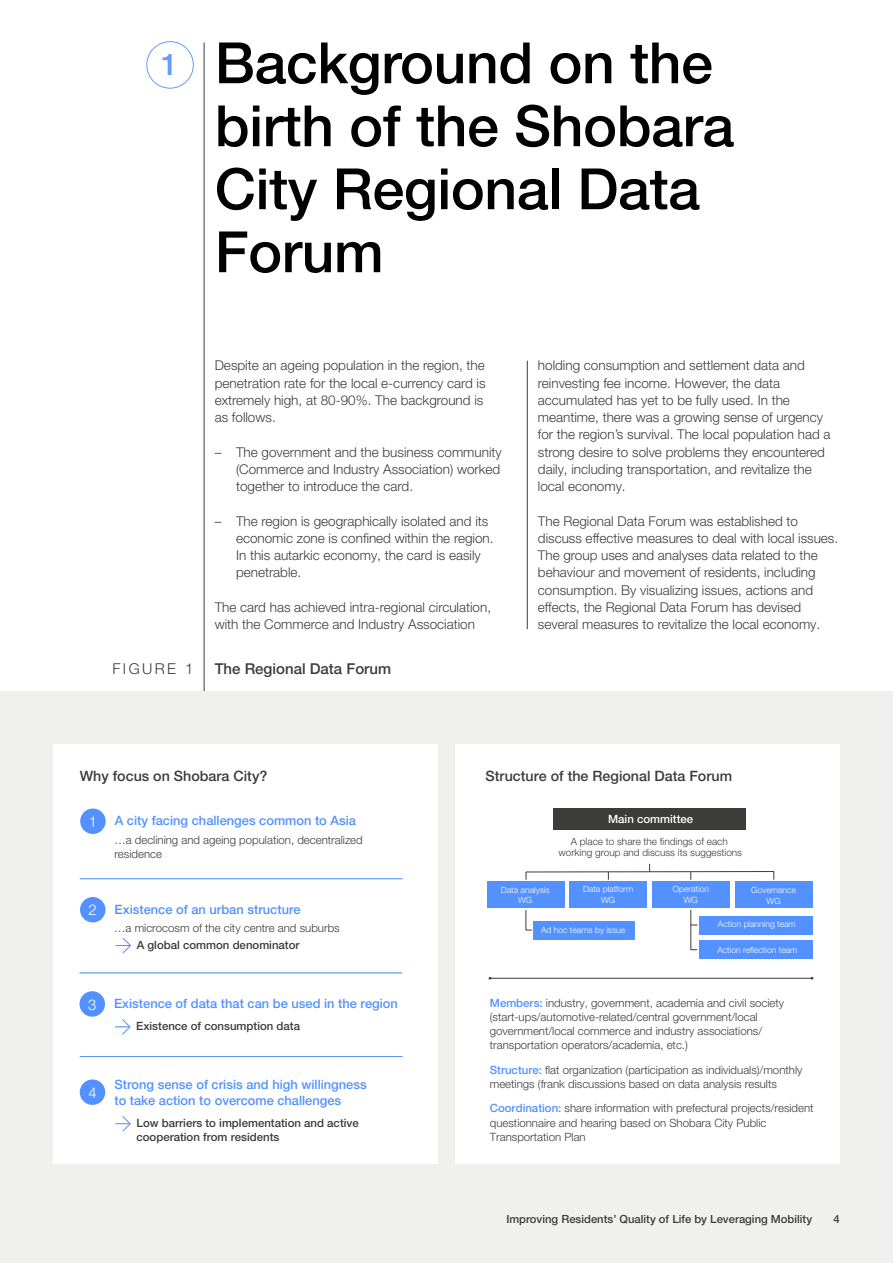
<style>
.page{position:relative;width:893px;height:1263px;background:#fff}
.page>*{position:absolute;margin:0;border:0;box-sizing:border-box;transform-origin:0 0}
.t1{font:500 57px/63px "Helvetica Neue LT Pro";letter-spacing:-.005em;color:#000}
.t2{font:500 30px "Helvetica Neue LT Pro";color:#639cff}
.t3{font:500 15px "Helvetica Neue LT Pro";color:#3c3c3b}
.t4{font:300 15px "Helvetica Neue LT Pro";letter-spacing:.16em;color:#3c3c3b}
.t5{font:300 14.85px "Helvetica Neue LT Pro";color:#fff}
.t6{font:500 14.25px "Helvetica Neue LT Pro";color:#3d3c3b}
.t7{font:300 13.5px/17.2px "Helvetica Neue LT Pro";color:#3c3c3b}
.t8{font:500 12.9px/15.5px "Helvetica Neue LT Pro";color:#5291ff}
.t9{font:300 11.4px/14.2px "Helvetica Neue LT Pro";color:#3d3c3b}
.t10{font:500 11.4px/13.6px "Helvetica Neue LT Pro";color:#3d3c3b}
.t11{font:500 11.4px "Helvetica Neue LT Pro";color:#fff}
.t12{font:500 11.25px "Helvetica Neue LT Pro";color:#3c3c3b}
.t13{font:300 10.05px/11.6px "Helvetica Neue LT Pro";color:#3d3c3b;text-align:center}
.t14{font:300 8.55px/10.6px "Helvetica Neue LT Pro";color:#fff;text-align:center}
.s1{font-weight:300;font-size:14.85px;color:#fff}
.s2{font-weight:500;color:#5291ff}
</style>
<div class="page">
<div style="left:147px;top:41px;width:47px;height:47px;border:1px solid #639cff;border-radius:50%"></div>
<hr style="left:204px;top:42px;width:1px;height:923px;background:#3c3c3b">
<hr style="left:527px;top:361px;width:1px;height:268px;background:#3c3c3b">
<div style="left:0;top:691px;width:893px;height:572px;background:#f0f0ef"></div>
<div style="left:53px;top:744px;width:384px;height:420px;background:#fff"></div>
<div style="left:456px;top:744px;width:384px;height:420px;background:#fff"></div>
<hr style="left:490px;top:978px;width:322px;height:1px;background:#3d3c3b">
<div style="left:80px;top:808px;width:26px;height:26px;background:#5291ff;border-radius:50%"></div>
<div style="left:80px;top:897px;width:25px;height:25px;background:#5291ff;border-radius:50%"></div>
<svg style="left:116px;top:937px;width:15px;height:17px"></svg>
<div style="left:80px;top:991px;width:25px;height:26px;background:#5291ff;border-radius:50%"></div>
<svg style="left:115px;top:1019px;width:16px;height:16px"></svg>
<div style="left:80px;top:1079px;width:25px;height:26px;background:#5291ff;border-radius:50%"></div>
<svg style="left:115px;top:1116px;width:16px;height:16px"></svg>
<div style="left:553px;top:808px;width:193px;height:22px;background:#3d3c3b"></div>
<div style="left:533px;top:921px;width:102px;height:18px;background:#5291ff"></div>
<div style="left:699px;top:916px;width:113px;height:18px;background:#5291ff"></div>
<div style="left:699px;top:940px;width:113px;height:19px;background:#5291ff"></div>
<svg style="left:526px;top:910px;width:6px;height:21px"></svg>
<hr style="left:691px;top:910px;width:1px;height:40px;background:#3d3c3b">
<div style="left:487px;top:881px;width:78px;height:27px;background:#5291ff"></div>
<div style="left:735px;top:881px;width:78px;height:27px;background:#5291ff"></div>
<div style="left:652px;top:881px;width:77px;height:27px;background:#5291ff"></div>
<div style="left:569px;top:881px;width:78px;height:27px;background:#5291ff"></div>
<svg style="left:525px;top:864px;width:250px;height:16px"></svg>
<hr style="left:80px;top:878px;width:322px;height:1px;background:#5291ff">
<hr style="left:80px;top:973px;width:322px;height:1px;background:#5291ff">
<hr style="left:80px;top:1056px;width:322px;height:1px;background:#5291ff">
<h2 class="t2" style="left:161px;top:47px;width:18px">1</h2>
<h1 class="t1" style="left:215px;top:31px;width:521px">Background on the birth of the Shobara<br>City Regional Data<br>Forum</h1>
<p class="t7" style="left:215px;top:357px;width:272px">Despite an ageing population in the region, the penetration rate for the local e-currency card is extremely high, at 80-90%. The background is as follows.</p>
<p class="t7" style="left:236px;top:443px;width:267px;text-align:justify;text-indent:-21px">– The government and the business community (Commerce and Industry Association) worked together to introduce the card.</p>
<p class="t7" style="left:236px;top:512px;width:259px;text-indent:-21px">– The region is geographically isolated and its economic zone is confined within the region.<br>In this autarkic economy, the card is easily penetrable.</p>
<p class="t7" style="left:215px;top:598px;width:278px">The card has achieved intra-regional circulation, with the Commerce and Industry Association</p>
<p class="t7" style="left:538px;top:357px;width:294px">holding consumption and settlement data and reinvesting fee income. However, the data accumulated has yet to be fully used. In the meantime, there was a growing sense of urgency for the region’s survival. The local population had a strong desire to solve problems they encountered daily, including transportation, and revitalize the local economy.</p>
<p class="t7" style="left:538px;top:512px;width:302px">The Regional Data Forum was established to discuss effective measures to deal with local issues.<br>The group uses and analyses data related to the behaviour and movement of residents, including consumption. By visualizing issues, actions and effects, the Regional Data Forum has devised several measures to revitalize the local economy.</p>
<p class="t4" style="left:112px;top:660px;width:82px">FIGURE 1</p>
<p class="t3" style="left:215px;top:660px;width:178px">The Regional Data Forum</p>
<p class="t6" style="left:80px;top:767px;width:189px">Why focus on Shobara City?</p>
<p class="t8" style="left:89px;top:813px;width:269px"><span class="s1">1</span> A city facing challenges common to Asia</p>
<p class="t9" style="left:114px;top:833px;width:250px;line-height:13.6px">…a declining and ageing population, decentralized residence</p>
<p class="t8" style="left:89px;top:901px;width:214px"><span class="s1">2</span> Existence of an urban structure</p>
<p class="t9" style="left:114px;top:921px;width:227px">…a microcosm of the city centre and suburbs</p>
<p class="t10" style="left:137px;top:938px;width:164px">A global common denominator</p>
<p class="t8" style="left:88px;top:996px;width:311px"><span class="s1">3</span> Existence of data that can be used in the region</p>
<p class="t10" style="left:136px;top:1019px;width:165px">Existence of consumption data</p>
<p class="t5" style="left:88px;top:1083px;width:10px">4</p>
<p class="t8" style="left:114px;top:1077px;width:254px">Strong sense of crisis and high willingness to take action to overcome challenges</p>
<p class="t10" style="left:136px;top:1116px;width:224px">Low barriers to implementation and active cooperation from residents</p>
<p class="t6" style="left:486px;top:767px;width:248px">Structure of the Regional Data Forum</p>
<p class="t11" style="left:608px;top:812px;width:87px">Main committee</p>
<p class="t13" style="left:558px;top:835px;width:185px">A place to share the findings of each working group and discuss its suggestions</p>
<p class="t14" style="left:673px;top:883px;width:38px">Operation<br>WG</p>
<p class="t14" style="left:583px;top:884px;width:52px">Data platform<br>WG</p>
<p class="t14" style="left:501px;top:884px;width:50px">Data analysis<br>WG</p>
<p class="t14" style="left:751px;top:885px;width:46px">Governance<br>WG</p>
<p class="t14" style="left:541px;top:924px;width:86px">Ad hoc teams by issue</p>
<p class="t14" style="left:718px;top:919px;width:79px">Action planning team</p>
<p class="t14" style="left:717px;top:944px;width:82px">Action reflection team</p>
<p class="t9" style="left:490px;top:995px;width:296px"><span class="s2">Members:</span> industry, government, academia and civil society (start-ups/automotive-related/central government/local government/local commerce and industry associations/ transportation operators/academia, etc.)</p>
<p class="t9" style="left:490px;top:1062px;width:314px"><span class="s2">Structure:</span> flat organization (participation as individuals)/monthly meetings (frank discussions based on data analysis results</p>
<p class="t9" style="left:490px;top:1101px;width:325px"><span class="s2">Coordination:</span> share information with prefectural projects/resident questionnaire and hearing based on Shobara City Public<br>Transportation Plan</p>
<p class="t12" style="left:506px;top:1212px;width:307px">Improving Residents’ Quality of Life by Leveraging Mobility</p>
<p class="t12" style="left:834px;top:1212px;width:8px">4</p>
</div>
